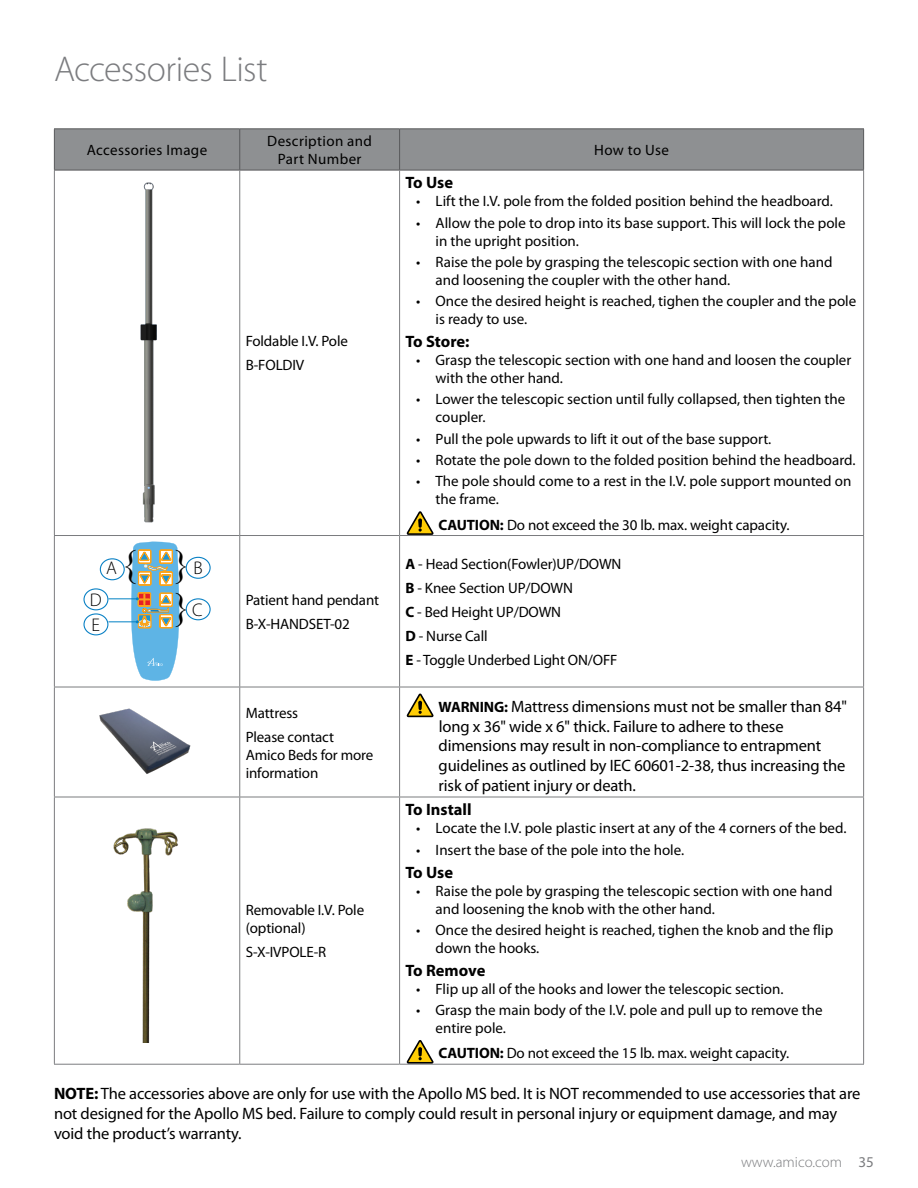
<style>
.page{position:relative;width:918px;height:1188px;background:#fff}
.page>*{position:absolute;margin:0;border:0;box-sizing:border-box;transform-origin:0 0}
.t1{font:37.35px "Times New Roman";color:#000}
.inner_subhead{font:300 36px "Myriad Pro";letter-spacing:-.015em;color:#7b7c7f}
.t2{font:300 18.45px "Myriad Pro";color:#000}
.table_body_text{font:16.5px/19.8px "Myriad Pro";letter-spacing:-.01em;color:#000}
.body_text{font:16.5px/19.8px "Myriad Pro";letter-spacing:-.01em;color:#000}
.bold_subhead_less_sp{font:700 16.5px "Myriad Pro";letter-spacing:-.005em;color:#000}
.table_body_text-2{font:15px/18px "Myriad Pro";color:#000}
.table_headers{font:15px/18px "Myriad Pro";letter-spacing:.025em;color:#000;text-align:center}
.t3{font:300 15px "Myriad Pro";color:#7b7c7f}
.s1{font-weight:700}
.s2{font-weight:700;font-size:15px}
.s3{font-weight:400}
</style>
<div class="page">
<div style="left:55px;top:129px;width:808px;height:41px;background:#8e9092"></div>
<hr style="left:54px;top:170px;width:1px;height:365px;background:#7b7c7f">
<hr style="left:239px;top:170px;width:1px;height:365px;background:#7b7c7f">
<hr style="left:399px;top:170px;width:1px;height:365px;background:#7b7c7f">
<hr style="left:863px;top:170px;width:1px;height:365px;background:#7b7c7f">
<hr style="left:54px;top:535px;width:186px;height:1px;background:#7b7c7f">
<hr style="left:54px;top:536px;width:1px;height:151px;background:#7b7c7f">
<hr style="left:240px;top:535px;width:160px;height:1px;background:#7b7c7f">
<hr style="left:239px;top:536px;width:1px;height:151px;background:#7b7c7f">
<hr style="left:400px;top:535px;width:464px;height:1px;background:#7b7c7f">
<hr style="left:399px;top:536px;width:1px;height:151px;background:#7b7c7f">
<hr style="left:863px;top:536px;width:1px;height:151px;background:#7b7c7f">
<hr style="left:54px;top:687px;width:186px;height:1px;background:#7b7c7f">
<hr style="left:54px;top:687px;width:1px;height:110px;background:#7b7c7f">
<hr style="left:240px;top:687px;width:160px;height:1px;background:#7b7c7f">
<hr style="left:239px;top:687px;width:1px;height:110px;background:#7b7c7f">
<hr style="left:400px;top:687px;width:464px;height:1px;background:#7b7c7f">
<hr style="left:399px;top:687px;width:1px;height:110px;background:#7b7c7f">
<hr style="left:863px;top:687px;width:1px;height:110px;background:#7b7c7f">
<hr style="left:54px;top:797px;width:186px;height:1px;background:#7b7c7f">
<hr style="left:54px;top:797px;width:1px;height:267px;background:#7b7c7f">
<hr style="left:240px;top:797px;width:160px;height:1px;background:#7b7c7f">
<hr style="left:239px;top:797px;width:1px;height:267px;background:#7b7c7f">
<hr style="left:400px;top:797px;width:464px;height:1px;background:#7b7c7f">
<hr style="left:399px;top:797px;width:1px;height:267px;background:#7b7c7f">
<hr style="left:863px;top:797px;width:1px;height:267px;background:#7b7c7f">
<hr style="left:54px;top:1064px;width:186px;height:1px;background:#7b7c7f">
<hr style="left:240px;top:1064px;width:160px;height:1px;background:#7b7c7f">
<hr style="left:400px;top:1064px;width:464px;height:1px;background:#7b7c7f">
<hr style="left:54px;top:128px;width:186px;height:1px;background:#58595b">
<hr style="left:54px;top:129px;width:1px;height:41px;background:#58595b">
<hr style="left:240px;top:128px;width:160px;height:1px;background:#58595b">
<hr style="left:239px;top:129px;width:1px;height:41px;background:#58595b">
<hr style="left:400px;top:128px;width:464px;height:1px;background:#58595b">
<hr style="left:399px;top:129px;width:1px;height:41px;background:#58595b">
<hr style="left:863px;top:129px;width:1px;height:41px;background:#58595b">
<hr style="left:54px;top:170px;width:186px;height:1px;background:#58595b">
<hr style="left:240px;top:170px;width:160px;height:1px;background:#58595b">
<hr style="left:400px;top:170px;width:464px;height:1px;background:#58595b">
<img style="left:140px;top:182px;width:17px;height:341px">
<svg style="left:407px;top:511px;width:27px;height:24px"></svg>
<div style="left:100px;top:558px;width:25px;height:22px;border:1px solid #0a81c5;border-radius:50%"></div>
<div style="left:186px;top:557px;width:25px;height:22px;border:1px solid #0a81c5;border-radius:50%"></div>
<div style="left:186px;top:598px;width:25px;height:22px;border:1px solid #0a81c5;border-radius:50%"></div>
<div style="left:83px;top:588px;width:25px;height:22px;border:1px solid #0a81c5;border-radius:50%"></div>
<div style="left:83px;top:613px;width:25px;height:22px;border:1px solid #0a81c5;border-radius:50%"></div>
<img style="left:99px;top:708px;width:92px;height:66px">
<svg style="left:407px;top:694px;width:27px;height:23px"></svg>
<img style="left:113px;top:828px;width:65px;height:214px">
<svg style="left:407px;top:1040px;width:27px;height:24px"></svg>
<svg style="left:108px;top:542px;width:78px;height:139px"></svg>
<p class="inner_subhead" style="left:54px;top:47px;width:215px">Accessories List</p>
<p class="table_headers" style="left:87px;top:141px;width:122px">Accessories Image</p>
<p class="table_headers" style="left:267px;top:132px;width:106px">Description and<br>Part Number</p>
<p class="table_headers" style="left:594px;top:141px;width:76px">How to Use</p>
<p class="t1" style="left:120px;top:537px;width:19px">{</p>
<p class="t2" style="left:106px;top:557px;width:12px">A</p>
<p class="t2" style="left:194px;top:557px;width:11px">B</p>
<p class="t2" style="left:192px;top:599px;width:12px">C</p>
<p class="t2" style="left:90px;top:589px;width:13px">D</p>
<p class="t2" style="left:92px;top:614px;width:10px">E</p>
<p class="table_body_text-2" style="left:246px;top:332px;width:104px">Foldable I.V. Pole</p>
<p class="table_body_text-2" style="left:246px;top:356px;width:60px">B-FOLDIV</p>
<p class="table_body_text-2" style="left:246px;top:591px;width:135px">Patient hand pendant</p>
<p class="table_body_text-2" style="left:246px;top:615px;width:106px">B-X-HANDSET-02</p>
<p class="table_body_text-2" style="left:246px;top:703px;width:54px">Mattress</p>
<p class="table_body_text-2" style="left:246px;top:727px;width:129px">Please contact<br>Amico Beds for more information</p>
<p class="bold_subhead_less_sp" style="left:406px;top:172px;width:49px">To Use</p>
<p class="table_body_text-2" style="left:416px;top:192px;width:418px">• Lift the I.V. pole from the folded position behind the headboard.</p>
<p class="table_body_text-2" style="left:436px;top:213px;width:412px;text-indent:-20px">• Allow the pole to drop into its base support. This will lock the pole in the upright position.</p>
<p class="table_body_text-2" style="left:436px;top:253px;width:398px;text-indent:-20px">• Raise the pole by grasping the telescopic section with one hand and loosening the coupler with the other hand.</p>
<p class="table_body_text-2" style="left:436px;top:292px;width:422px;text-indent:-20px">• Once the desired height is reached, tighen the coupler and the pole is ready to use.</p>
<p class="bold_subhead_less_sp" style="left:406px;top:331px;width:66px">To Store:</p>
<p class="table_body_text-2" style="left:436px;top:351px;width:417px;text-indent:-20px">• Grasp the telescopic section with one hand and loosen the coupler with the other hand.</p>
<p class="table_body_text-2" style="left:436px;top:390px;width:411px;text-indent:-20px">• Lower the telescopic section until fully collapsed, then tighten the coupler.</p>
<p class="table_body_text-2" style="left:416px;top:429px;width:357px">• Pull the pole upwards to lift it out of the base support.</p>
<p class="table_body_text-2" style="left:416px;top:451px;width:441px">• Rotate the pole down to the folded position behind the headboard.</p>
<p class="table_body_text-2" style="left:436px;top:472px;width:417px;text-indent:-20px">• The pole should come to a rest in the I.V. pole support mounted on the frame.</p>
<p class="table_body_text-2" style="left:439px;top:515px;width:352px"><span class="s1">CAUTION:</span> Do not exceed the 30 lb. max. weight capacity.</p>
<p class="table_body_text-2" style="left:406px;top:555px;width:217px"><span class="s1">A</span> - Head Section(Fowler)UP/DOWN</p>
<p class="table_body_text-2" style="left:406px;top:579px;width:169px"><span class="s1">B</span> - Knee Section UP/DOWN</p>
<p class="table_body_text-2" style="left:406px;top:603px;width:157px"><span class="s1">C</span> - Bed Height UP/DOWN</p>
<p class="table_body_text-2" style="left:406px;top:627px;width:84px"><span class="s1">D</span> - Nurse Call</p>
<p class="table_body_text-2" style="left:406px;top:651px;width:213px"><span class="s1">E</span> - Toggle Underbed Light ON/OFF</p>
<p class="table_body_text" style="left:439px;top:696px;width:410px"><span class="s2">WARNING:</span> Mattress dimensions must not be smaller than 84" long x 36" wide x 6" thick. Failure to adhere to these dimensions may result in non-compliance to entrapment guidelines as outlined by IEC 60601-2-38, thus increasing the risk of patient injury or death.</p>
<p class="bold_subhead_less_sp" style="left:406px;top:799px;width:67px">To Install</p>
<p class="table_body_text-2" style="left:416px;top:819px;width:432px">• Locate the I.V. pole plastic insert at any of the 4 corners of the bed.</p>
<p class="table_body_text-2" style="left:416px;top:840px;width:270px">• Insert the base of the pole into the hole.</p>
<p class="bold_subhead_less_sp" style="left:406px;top:861px;width:49px">To Use</p>
<p class="table_body_text-2" style="left:436px;top:881px;width:398px;text-indent:-20px">• Raise the pole by grasping the telescopic section with one hand and loosening the knob with the other hand.</p>
<p class="table_body_text-2" style="left:436px;top:921px;width:399px;text-indent:-20px">• Once the desired height is reached, tighen the knob and the flip down the hooks.</p>
<p class="bold_subhead_less_sp" style="left:406px;top:960px;width:81px">To Remove</p>
<p class="table_body_text-2" style="left:416px;top:980px;width:369px">• Flip up all of the hooks and lower the telescopic section.</p>
<p class="table_body_text-2" style="left:436px;top:1001px;width:388px;text-indent:-20px">• Grasp the main body of the I.V. pole and pull up to remove the entire pole.</p>
<p class="table_body_text-2" style="left:439px;top:1044px;width:352px"><span class="s1">CAUTION:</span> Do not exceed the 15 lb. max. weight capacity.</p>
<p class="body_text" style="left:54px;top:1083px;width:808px"><span class="s1">NOTE:</span> The accessories above are only for use with the Apollo MS bed. It is NOT recommended to use accessories that are not designed for the Apollo MS bed. Failure to comply could result in personal injury or equipment damage, and may void the product’s warranty.</p>
<p class="table_body_text-2" style="left:246px;top:901px;width:120px">Removable I.V. Pole (optional)</p>
<p class="table_body_text-2" style="left:246px;top:943px;width:82px">S-X-IVPOLE-R</p>
<p class="t3" style="left:741px;top:1153px;width:134px">www.amico.com <span class="s3">35</span></p>
</div>
